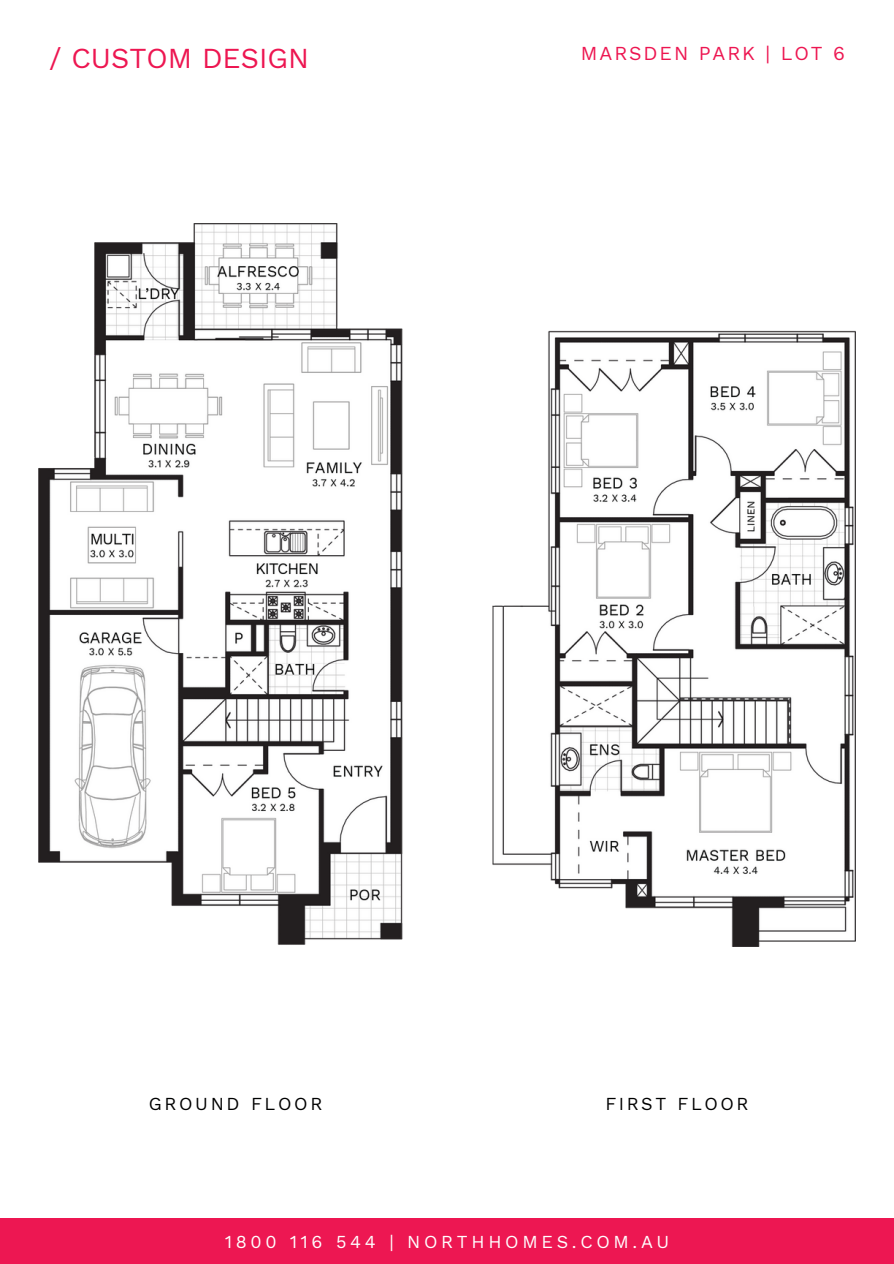
<style>
.page{position:relative;width:894px;height:1264px;background:#fff}
.page>*{position:absolute;margin:0;border:0;box-sizing:border-box;transform-origin:0 0}
.t1{font:28.5px "Work Sans";color:#ed1651}
.t2{font:19.5px "Work Sans";letter-spacing:.1em;color:#ed1651}
.t3{font:18px "Work Sans";letter-spacing:.205em;color:#fff}
.t4{font:18px "Work Sans";letter-spacing:.145em;color:#000101}
</style>
<div class="page">
<div style="left:0;top:1218px;width:893px;height:45px;background:#ed1752"></div>
<img style="left:38px;top:224px;width:817px;height:722px">
<p class="t1" style="left:49px;top:42px;width:261px">/ CUSTOM DESIGN</p>
<p class="t2" style="left:581px;top:42px;width:265px">MARSDEN PARK | LOT 6</p>
<p class="t4" style="left:149px;top:1093px;width:175px">GROUND FLOOR</p>
<p class="t4" style="left:605px;top:1093px;width:145px">FIRST FLOOR</p>
<p class="t3" style="left:225px;top:1230px;width:445px">1800 116 544 | NORTHHOMES.COM.AU</p>
</div>
